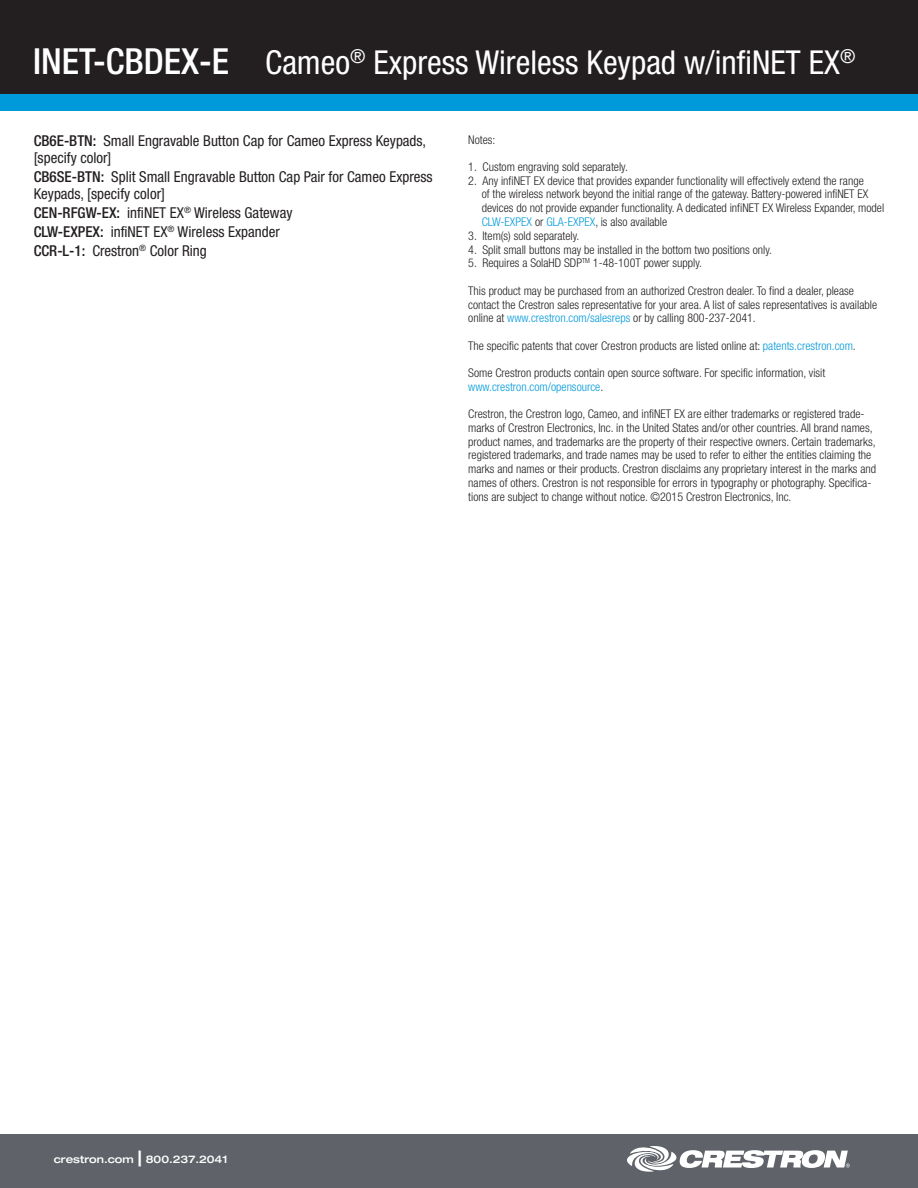
<style>
.page{position:relative;width:918px;height:1188px;background:#fff}
.page>*{position:absolute;margin:0;border:0;box-sizing:border-box;transform-origin:0 0}
.t1{font:condensed 33px "Helvetica Neue LT Std";color:#fff}
.spec_description{font:condensed 15px/17.2px "Helvetica Neue LT Std";color:#231f20}
.endnote{font:300 condensed 12px/13.8px "Helvetica Neue LT Std";color:#231f20}
.t2{font:500 expanded 10.5px "Helvetica Neue LT Std";color:#fff}
.s1{font-weight:500;font-size:36px}
.s2{font-weight:500}
.s3{color:#009ada}
.s4{font-size:21px}
</style>
<div class="page">
<div style="left:0;top:0;width:918px;height:94px;background:#231f20"></div>
<div style="left:0;top:95px;width:918px;height:16px;background:#009ada"></div>
<div style="left:0;top:1134px;width:918px;height:54px;background:#5f6369"></div>
<svg style="left:627px;top:1146px;width:223px;height:26px"></svg>
<h1 class="t1" style="left:33px;top:44px;width:824px"><span class="s1">INET-CBDEX-E</span> Cameo<sup>®</sup> Express Wireless Keypad w/infiNET EX<sup>®</sup></h1>
<p class="spec_description" style="left:34px;top:132px;width:394px"><span class="s2">CB6E-BTN:</span> Small Engravable Button Cap for Cameo Express Keypads, [specify color]</p>
<p class="spec_description" style="left:34px;top:168px;width:400px"><span class="s2">CB6SE-BTN:</span> Split Small Engravable Button Cap Pair for Cameo Express<br>Keypads, [specify color]</p>
<p class="spec_description" style="left:34px;top:204px;width:260px"><span class="s2">CEN-RFGW-EX:</span> infiNET EX<sup>®</sup> Wireless Gateway</p>
<p class="spec_description" style="left:34px;top:223px;width:248px"><span class="s2">CLW-EXPEX:</span> infiNET EX<sup>®</sup> Wireless Expander</p>
<p class="spec_description" style="left:34px;top:242px;width:175px"><span class="s2">CCR-L-1:</span> Crestron<sup>®</sup> Color Ring</p>
<p class="endnote" style="left:468px;top:132px;width:29px">Notes:</p>
<p class="endnote" style="left:468px;top:160px;width:161px">1. Custom engraving sold separately.</p>
<p class="endnote" style="left:482px;top:173px;width:404px;text-indent:-14px">2. Any infiNET EX device that provides expander functionality will effectively extend the range<br>of the wireless network beyond the initial range of the gateway. Battery-powered infiNET EX devices do not provide expander functionality. A dedicated infiNET EX Wireless Expander, model <span class="s3">CLW-EXPEX</span> or <span class="s3">GLA-EXPEX</span>, is also available</p>
<p class="endnote" style="left:468px;top:229px;width:113px">3. Item(s) sold separately.</p>
<p class="endnote" style="left:468px;top:242px;width:305px">4. Split small buttons may be installed in the bottom two positions only.</p>
<p class="endnote" style="left:468px;top:256px;width:235px">5. Requires a SolaHD SDP<sup>TM</sup> 1-48-100T power supply.</p>
<p class="endnote" style="left:468px;top:284px;width:410px">This product may be purchased from an authorized Crestron dealer. To find a dealer, please contact the Crestron sales representative for your area. A list of sales representatives is available online at <span class="s3">www.crestron.com/salesreps</span> or by calling 800-237-2041.</p>
<p class="endnote" style="left:468px;top:338px;width:389px">The specific patents that cover Crestron products are listed online at: <span class="s3">patents.crestron.com</span>.</p>
<p class="endnote" style="left:468px;top:366px;width:359px">Some Crestron products contain open source software. For specific information, visit <span class="s3">www.crestron.com/opensource</span>.</p>
<p class="endnote" style="left:468px;top:407px;width:409px">Crestron, the Crestron logo, Cameo, and infiNET EX are either trademarks or registered trade&shy;marks of Crestron Electronics, Inc. in the United States and/or other countries. All brand names, product names, and trademarks are the property of their respective owners. Certain trademarks, registered trademarks, and trade names may be used to refer to either the entities claiming the marks and names or their products. Crestron disclaims any proprietary interest in the marks and names of others. Crestron is not responsible for errors in typography or photography. Specifica&shy;tions are subject to change without notice. ©2015 Crestron Electronics, Inc.</p>
<p class="t2" style="left:54px;top:1153px;width:175px">crestron.com <span class="s4">|</span> 800.237.2041</p>
</div>
